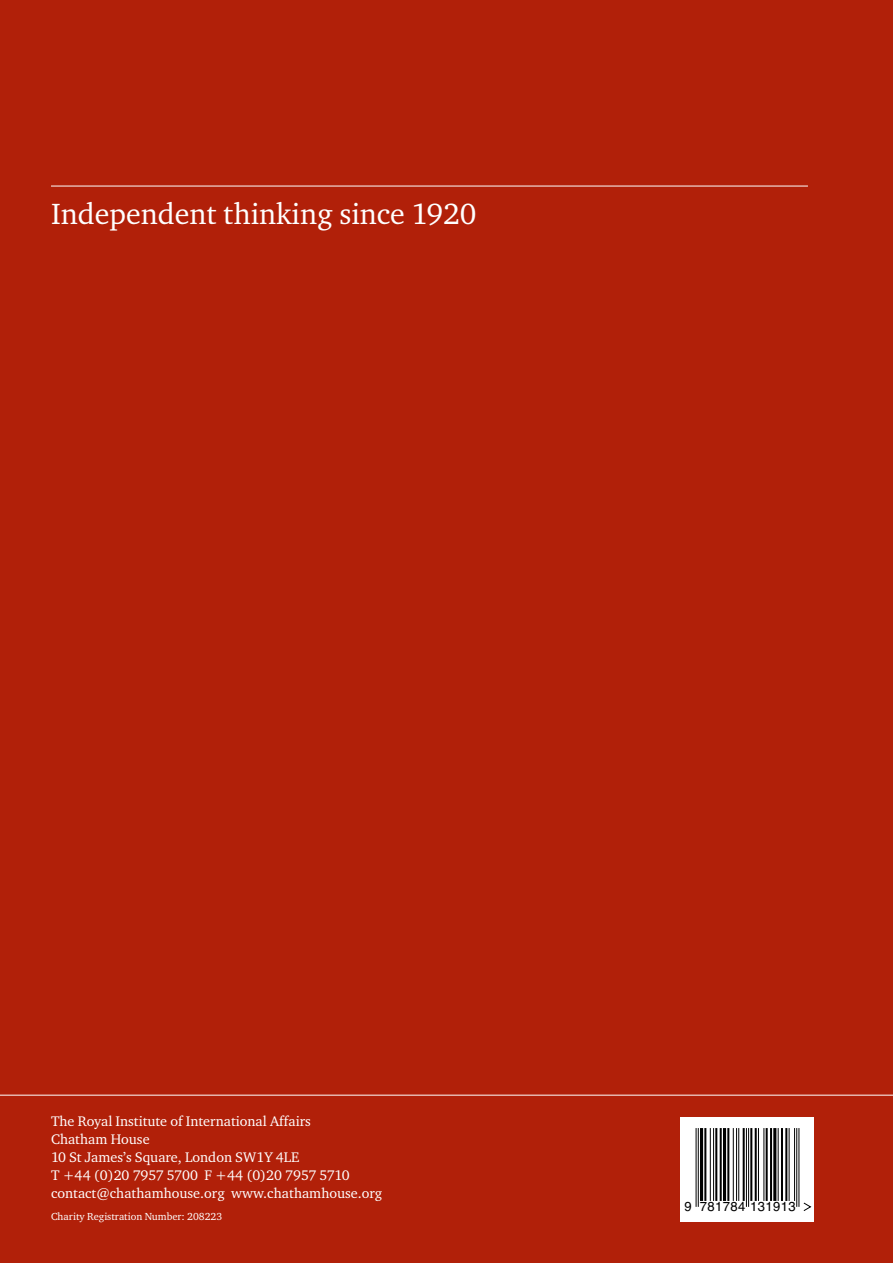
<style>
.page{position:relative;width:893px;height:1263px;background:#b12009}
.page>*{position:absolute;margin:0;border:0;box-sizing:border-box;transform-origin:0 0}
.t1{font:30px "Charter ITC";color:#fff}
.t2{font:14.25px/18px "Charter ITC";color:#fff}
.t3{font:13.2px "Helvetica";letter-spacing:.025em;color:#000}
.t4{font:10.5px "Charter ITC";color:#fff}
</style>
<div class="page">
<hr style="left:51px;top:186px;width:757px;height:1px;background:#fff">
<svg style="left:680px;top:1117px;width:134px;height:105px;background:#f1f1f1"></svg>
<hr style="left:696px;top:1128px;width:1px;height:79px;background:#000">
<hr style="left:698px;top:1128px;width:1px;height:79px;background:#000">
<hr style="left:700px;top:1128px;width:3px;height:73px;background:#000">
<hr style="left:704px;top:1128px;width:2px;height:73px;background:#000">
<hr style="left:710px;top:1128px;width:1px;height:73px;background:#000">
<hr style="left:713px;top:1128px;width:1px;height:73px;background:#000">
<hr style="left:715px;top:1128px;width:2px;height:73px;background:#000">
<hr style="left:720px;top:1128px;width:2px;height:73px;background:#000">
<hr style="left:723px;top:1128px;width:3px;height:73px;background:#000">
<hr style="left:727px;top:1128px;width:2px;height:73px;background:#000">
<hr style="left:733px;top:1128px;width:1px;height:73px;background:#000">
<hr style="left:736px;top:1128px;width:1px;height:73px;background:#000">
<hr style="left:738px;top:1128px;width:1px;height:73px;background:#000">
<hr style="left:743px;top:1128px;width:2px;height:73px;background:#000">
<hr style="left:746px;top:1128px;width:1px;height:79px;background:#000">
<hr style="left:748px;top:1128px;width:1px;height:79px;background:#000">
<hr style="left:750px;top:1128px;width:2px;height:73px;background:#000">
<hr style="left:755px;top:1128px;width:2px;height:73px;background:#000">
<hr style="left:758px;top:1128px;width:1px;height:73px;background:#000">
<hr style="left:763px;top:1128px;width:1px;height:73px;background:#000">
<hr style="left:766px;top:1128px;width:2px;height:73px;background:#000">
<hr style="left:770px;top:1128px;width:2px;height:73px;background:#000">
<hr style="left:773px;top:1128px;width:3px;height:73px;background:#000">
<hr style="left:778px;top:1128px;width:1px;height:73px;background:#000">
<hr style="left:781px;top:1128px;width:2px;height:73px;background:#000">
<hr style="left:785px;top:1128px;width:2px;height:73px;background:#000">
<hr style="left:789px;top:1128px;width:1px;height:73px;background:#000">
<hr style="left:794px;top:1128px;width:1px;height:73px;background:#000">
<hr style="left:796px;top:1128px;width:1px;height:79px;background:#000">
<hr style="left:798px;top:1128px;width:1px;height:79px;background:#000">
<svg style="left:803px;top:1202px;width:9px;height:10px"></svg>
<hr style="left:0;top:1095px;width:893px;height:1px;background:#fff">
<h1 class="t1" style="left:51px;top:195px;width:427px">Independent thinking since 1920</h1>
<p class="t2" style="left:51px;top:1112px;width:333px">The Royal Institute of International Affairs<br>Chatham House<br>10 St James’s Square, London SW1Y 4LE<br>T +44 (0)20 7957 5700 F +44 (0)20 7957 5710 contact@chathamhouse.org www.chathamhouse.org</p>
<p class="t4" style="left:51px;top:1210px;width:173px">Charity Registration Number: 208223</p>
<p class="t3" style="left:685px;top:1196px;width:113px">9 781784 131913</p>
</div>
